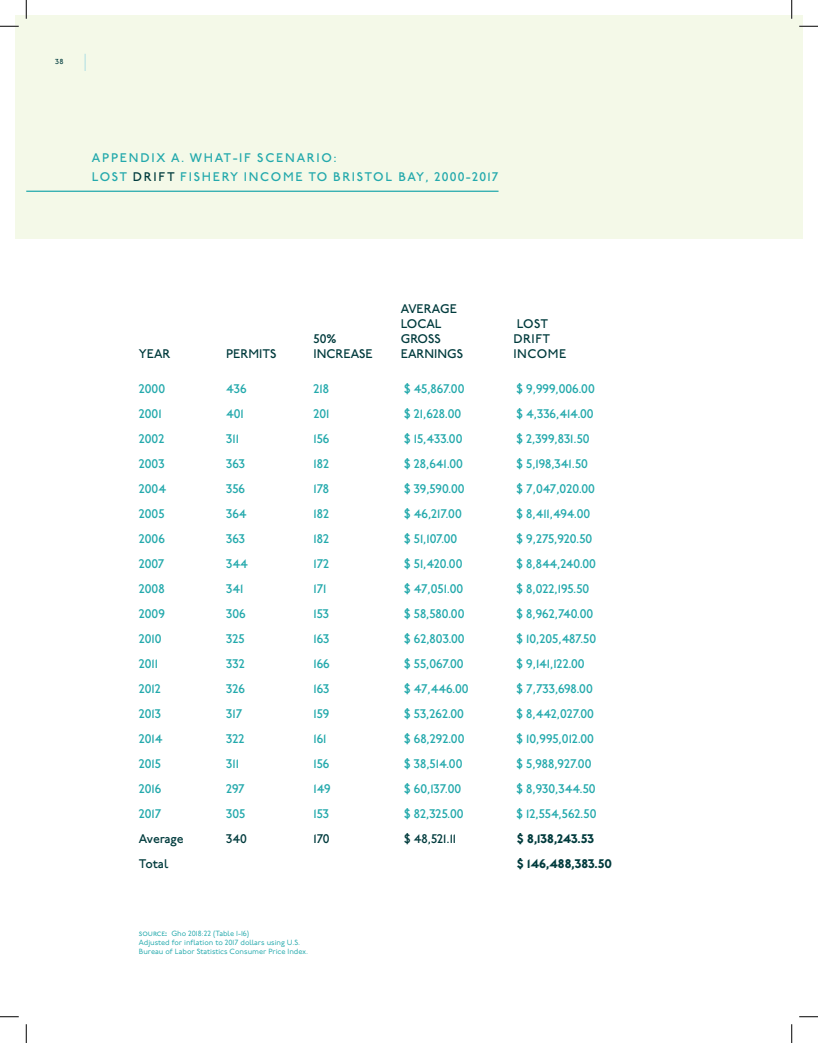
<style>
.page{position:relative;width:818px;height:1043px;background:#fff}
.page>*{position:absolute;margin:0;border:0;box-sizing:border-box;transform-origin:0 0}
.t1{font:500 12.5px/25px "P22 Underground";color:#23a9ac}
.t2{font:500 12.5px/15px "P22 Underground";color:#003b3d}
.t3{font:500 12.5px/18.8px "P22 Underground";letter-spacing:.14em;color:#23a9ac}
.t4{font:800 12.5px/25px "P22 Underground";color:#003b3d}
.t5{font:500 12.5px/15px "P22 Underground";letter-spacing:.04em;color:#003b3d}
.t6{font:8.75px "P22 Underground Bk S";color:#003b3d}
.t7{font:7.5px/9px "P22 Underground";color:#23a9ac}
.s1{color:#003b3d}
.s2{font-family:"P22 Underground Bk S"}
.s3{font-weight:800}
</style>
<div class="page">
<div style="left:15px;top:15px;width:776px;height:224px;background:#f4f9e8"></div>
<hr style="left:26px;top:191px;width:472px;height:1px;background:#23a9ac">
<div style="left:791px;top:15px;width:11px;height:224px;background:#f4f9e8"></div>
<svg style="left:85px;top:54px;width:1px;height:17px"></svg>
<svg style="left:0;top:25px;width:19px;height:2px"></svg>
<svg style="left:799px;top:25px;width:19px;height:2px"></svg>
<svg style="left:0;top:1016px;width:19px;height:1px"></svg>
<svg style="left:799px;top:1016px;width:19px;height:1px"></svg>
<svg style="left:25px;top:0;width:2px;height:19px"></svg>
<svg style="left:25px;top:1024px;width:2px;height:18px"></svg>
<svg style="left:791px;top:0;width:1px;height:19px"></svg>
<svg style="left:791px;top:1024px;width:1px;height:18px"></svg>
<p class="t6" style="left:55px;top:56px;width:10px">38</p>
<p class="t3" style="left:92px;top:149px;width:408px">APPENDIX A. WHAT-IF SCENARIO:<br>LOST <span class="s1">DRIFT</span> FISHERY INCOME TO BRISTOL BAY, 2000-2017</p>
<p class="t2" style="left:139px;top:346px;width:33px">YEAR</p>
<p class="t1" style="left:139px;top:377px;width:29px">2000<br>2001<br>2002<br>2003<br>2004<br>2005<br>2006<br>2007<br>2008<br>2009<br>2010<br>2011<br>2012<br>2013<br>2014<br>2015<br>2016<br>2017</p>
<p class="t2" style="left:139px;top:827px;width:46px;line-height:25px">Average<br>Total</p>
<p class="t2" style="left:226px;top:346px;width:52px">PERMITS</p>
<p class="t1" style="left:226px;top:377px;width:23px">436<br>401<br>311<br>363<br>356<br>364<br>363<br>344<br>341<br>306<br>325<br>332<br>326<br>317<br>322<br>311<br>297<br>305</p>
<p class="t2" style="left:226px;top:832px;width:22px">340</p>
<p class="t2" style="left:313px;top:331px;width:61px">50%<br>INCREASE</p>
<p class="t1" style="left:313px;top:377px;width:19px">218<br>201<br>156<br>182<br>178<br>182<br>182<br>172<br>171<br>153<br>163<br>166<br>163<br>159<br>161<br>156<br>149<br>153</p>
<p class="t2" style="left:313px;top:832px;width:18px">170</p>
<p class="t7" style="left:139px;top:928px;width:171px"><span class="s2">source</span><span class="s3">:</span> Gho 2018:22 (Table 1-16)<br>Adjusted for inflation to 2017 dollars using U.S.<br>Bureau of Labor Statistics Consumer Price Index.</p>
<p class="t2" style="left:401px;top:301px;width:64px">AVERAGE<br>LOCAL<br>GROSS<br>EARNINGS</p>
<p class="t1" style="left:404px;top:377px;width:66px">$ 45,867.00 $ 21,628.00 $ 15,433.00 $ 28,641.00 $ 39,590.00 $ 46,217.00 $ 51,107.00<br>$ 51,420.00 $ 47,051.00 $ 58,580.00 $ 62,803.00 $ 55,067.00 $ 47,446.00 $ 53,262.00 $ 68,292.00 $ 38,514.00 $ 60,137.00 $ 82,325.00</p>
<p class="t2" style="left:404px;top:832px;width:54px">$ 48,521.11</p>
<p class="t5" style="left:513px;top:316px;width:54px">LOST<br>DRIFT<br>INCOME</p>
<p class="t1" style="left:516px;top:377px;width:81px">$ 9,999,006.00 $ 4,336,414.00 $ 2,399,831.50 $ 5,198,341.50 $ 7,047,020.00 $ 8,411,494.00 $ 9,275,920.50 $ 8,844,240.00 $ 8,022,195.50 $ 8,962,740.00 $ 10,205,487.50 $ 9,141,122.00<br>$ 7,733,698.00 $ 8,442,027.00 $ 10,995,012.00 $ 5,988,927.00 $ 8,930,344.50 $ 12,554,562.50</p>
<p class="t4" style="left:517px;top:827px;width:96px">$ 8,138,243.53<br>$ 146,488,383.50</p>
</div>
